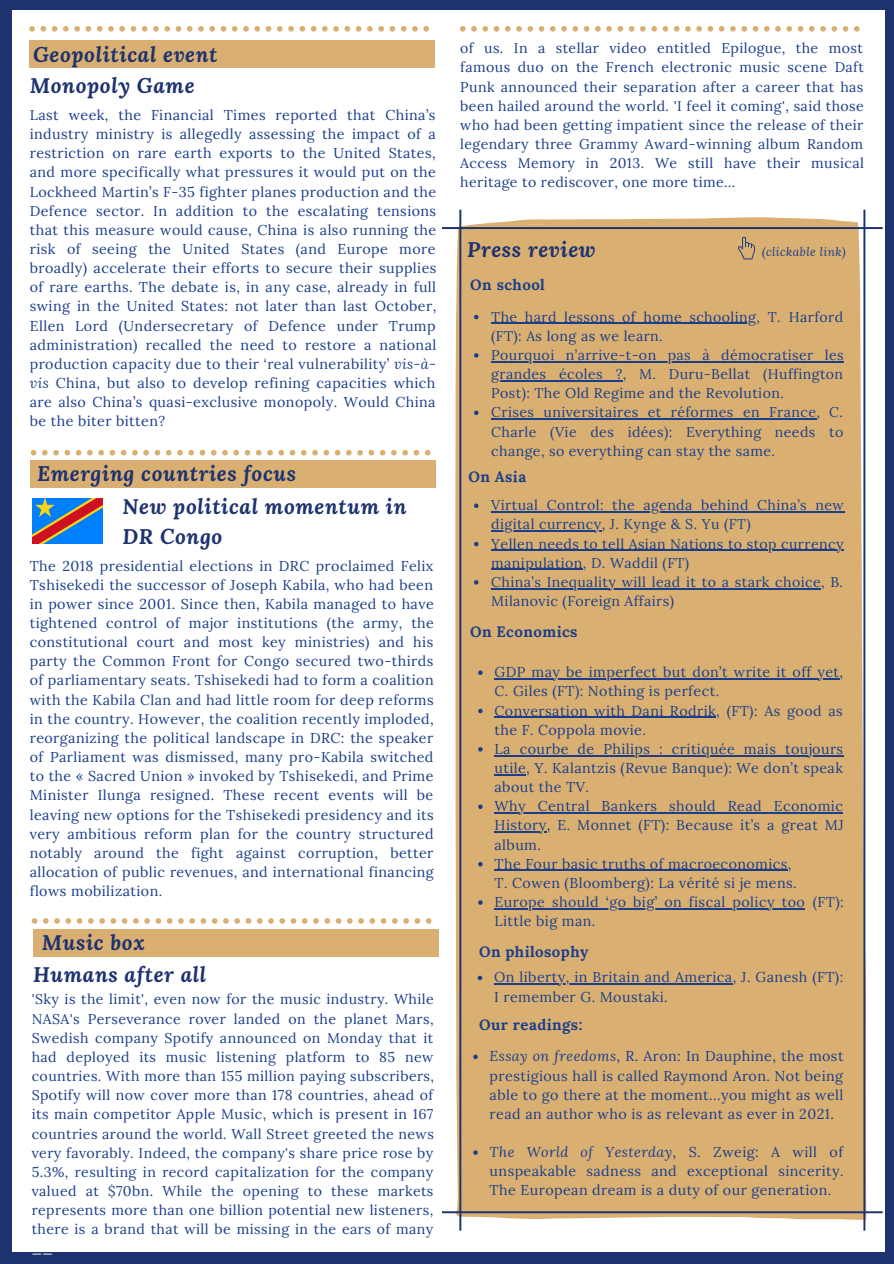
<style>
.page{position:relative;width:894px;height:1264px;background:#fff}
.page>*{position:absolute;margin:0;border:0;box-sizing:border-box;transform-origin:0 0}
.t1{font:italic 700 21px/29.2px "Lora";letter-spacing:.03em;color:#1e3270}
.t2{font:700 15px "Lora";letter-spacing:.03em;color:#1b3e8a}
.t3{font:14.25px/19.2px "Lora";letter-spacing:.03em;color:#1b3e8a;text-align:justify}
.t4{font:14.1px/19.2px "Lora";letter-spacing:.03em;color:#1b3e8a}
.t5{font:italic 12px "Lora";letter-spacing:.03em;color:#1b3e8a}
.s1{font-style:italic}
.s2{color:#fff}
</style>
<div class="page">
<div style="left:0;top:0;width:893px;height:1263px;background:#1e3270"></div>
<div style="left:12px;top:11px;width:871px;height:1240px;background:#fff"></div>
<svg style="left:460px;top:26px;width:399px;height:6px"></svg>
<svg style="left:29px;top:26px;width:400px;height:6px"></svg>
<svg style="left:442px;top:210px;width:440px;height:1020px;background:#dab57f"></svg>
<div style="left:29px;top:40px;width:405px;height:27px;background:#dab072"></div>
<svg style="left:737px;top:237px;width:17px;height:22px"></svg>
<div style="left:30px;top:460px;width:405px;height:27px;background:#dab072"></div>
<svg style="left:31px;top:450px;width:399px;height:5px"></svg>
<div style="left:33px;top:929px;width:405px;height:27px;background:#dab072"></div>
<svg style="left:32px;top:918px;width:399px;height:5px"></svg>
<img style="left:33px;top:498px;width:69px;height:45px">
<svg style="left:474px;top:315px;width:4px;height:4px"></svg>
<hr style="left:491px;top:323px;width:265px;height:1px;background:#1b3e8a">
<svg style="left:474px;top:353px;width:4px;height:4px"></svg>
<hr style="left:491px;top:361px;width:353px;height:1px;background:#1b3e8a">
<hr style="left:491px;top:380px;width:131px;height:1px;background:#1b3e8a">
<svg style="left:474px;top:410px;width:4px;height:5px"></svg>
<hr style="left:491px;top:418px;width:325px;height:1px;background:#1b3e8a">
<svg style="left:474px;top:503px;width:4px;height:5px"></svg>
<hr style="left:491px;top:511px;width:353px;height:1px;background:#1b3e8a">
<hr style="left:491px;top:530px;width:110px;height:1px;background:#1b3e8a">
<svg style="left:474px;top:542px;width:4px;height:4px"></svg>
<hr style="left:491px;top:549px;width:352px;height:2px;background:#1b3e8a">
<hr style="left:491px;top:569px;width:91px;height:1px;background:#1b3e8a">
<svg style="left:474px;top:580px;width:4px;height:4px"></svg>
<hr style="left:491px;top:588px;width:329px;height:1px;background:#1b3e8a">
<svg style="left:478px;top:670px;width:4px;height:5px"></svg>
<hr style="left:494px;top:678px;width:345px;height:1px;background:#1b3e8a">
<svg style="left:478px;top:708px;width:4px;height:5px"></svg>
<hr style="left:494px;top:716px;width:222px;height:1px;background:#1b3e8a">
<svg style="left:478px;top:747px;width:4px;height:4px"></svg>
<hr style="left:494px;top:755px;width:349px;height:1px;background:#1b3e8a">
<hr style="left:494px;top:774px;width:32px;height:1px;background:#1b3e8a">
<svg style="left:478px;top:804px;width:4px;height:5px"></svg>
<hr style="left:494px;top:812px;width:349px;height:1px;background:#1b3e8a">
<hr style="left:494px;top:831px;width:52px;height:1px;background:#1b3e8a">
<svg style="left:478px;top:862px;width:4px;height:4px"></svg>
<hr style="left:494px;top:869px;width:293px;height:2px;background:#1b3e8a">
<svg style="left:478px;top:900px;width:4px;height:4px"></svg>
<hr style="left:494px;top:908px;width:311px;height:1px;background:#1b3e8a">
<svg style="left:477px;top:975px;width:5px;height:5px"></svg>
<hr style="left:494px;top:983px;width:238px;height:1px;background:#1b3e8a">
<svg style="left:473px;top:1054px;width:4px;height:5px"></svg>
<svg style="left:473px;top:1150px;width:4px;height:4px"></svg>
<p class="t1" style="left:33px;top:39px;width:186px">Geopolitical event</p>
<p class="t1" style="left:30px;top:70px;width:166px">Monopoly Game</p>
<p class="t3" style="left:30px;top:105px;width:408px">Last week, the Financial Times reported that China’s industry ministry is allegedly assessing the impact of a restriction on rare earth exports to the United States, and more specifically what pressures it would put on the Lockheed Martin’s F-35 fighter planes production and the Defence sector. In addition to the escalating tensions that this measure would cause, China is also running the risk of seeing the United States (and Europe more broadly) accelerate their efforts to secure their supplies of rare earths. The debate is, in any case, already in full swing in the United States: not later than last October, Ellen Lord (Undersecretary of Defence under Trump administration) recalled the need to restore a national production capacity due to their ‘real vulnerability’ <span class="s1">vis-à&shy;vis</span> China, but also to develop refining capacities which are also China’s quasi-exclusive monopoly. Would China be the biter bitten?</p>
<p class="t1" style="left:37px;top:459px;width:260px">Emerging countries focus</p>
<p class="t1" style="left:122px;top:491px;width:285px">New political momentum in<br>DR Congo</p>
<p class="t3" style="left:30px;top:555px;width:405px">The 2018 presidential elections in DRC proclaimed Felix Tshisekedi the successor of Joseph Kabila, who had been in power since 2001. Since then, Kabila managed to have tightened control of major institutions (the army, the constitutional court and most key ministries) and his party the Common Front for Congo secured two-thirds of parliamentary seats. Tshisekedi had to form a coalition with the Kabila Clan and had little room for deep reforms in the country. However, the coalition recently imploded, reorganizing the political landscape in DRC: the speaker of Parliament was dismissed, many pro-Kabila switched to the « Sacred Union » invoked by Tshisekedi, and Prime Minister Ilunga resigned. These recent events will be leaving new options for the Tshisekedi presidency and its very ambitious reform plan for the country structured notably around the fight against corruption, better allocation of public revenues, and international financing flows mobilization.</p>
<p class="t1" style="left:42px;top:927px;width:104px">Music box</p>
<p class="t1" style="left:33px;top:959px;width:175px">Humans after all</p>
<p class="t4" style="left:32px;top:989px;width:404px;text-align:justify">'Sky is the limit', even now for the music industry. While NASA's Perseverance rover landed on the planet Mars, Swedish company Spotify announced on Monday that it had deployed its music listening platform to 85 new countries. With more than 155 million paying subscribers, Spotify will now cover more than 178 countries, ahead of its main competitor Apple Music, which is present in 167 countries around the world. Wall Street greeted the news very favorably. Indeed, the company's share price rose by 5.3%, resulting in record capitalization for the company valued at $70bn. While the opening to these markets represents more than one billion potential new listeners, there is a brand that will be missing in the ears of many <span class="s2">__</span></p>
<p class="t4" style="left:460px;top:39px;width:405px;text-align:justify">of us. In a stellar video entitled Epilogue, the most famous duo on the French electronic music scene Daft Punk announced their separation after a career that has been hailed around the world. 'I feel it coming', said those who had been getting impatient since the release of their legendary three Grammy Award-winning album Random Access Memory in 2013. We still have their musical heritage to rediscover, one more time…</p>
<p class="t1" style="left:467px;top:235px;width:130px">Press review</p>
<p class="t2" style="left:470px;top:274px;width:76px">On school</p>
<p class="t5" style="left:762px;top:243px;width:85px">(clickable link)</p>
<p class="t4" style="left:491px;top:307px;width:353px">The hard lessons of home schooling, T. Harford (FT): As long as we learn.</p>
<p class="t4" style="left:491px;top:345px;width:354px;text-align:justify">Pourquoi n’arrive-t-on pas à démocratiser les grandes écoles ?, M. Duru-Bellat (Huffington Post): The Old Regime and the Revolution.</p>
<p class="t4" style="left:491px;top:402px;width:353px;text-align:justify">Crises universitaires et réformes en France, C.<br>Charle (Vie des idées): Everything needs to change, so everything can stay the same.</p>
<p class="t4" style="left:491px;top:495px;width:354px">Virtual Control: the agenda behind China’s new digital currency, J. Kynge &amp; S. Yu (FT)</p>
<p class="t4" style="left:491px;top:534px;width:353px">Yellen needs to tell Asian Nations to stop currency manipulation, D. Waddil (FT)</p>
<p class="t4" style="left:491px;top:572px;width:353px">China’s Inequality will lead it to a stark choice, B.<br>Milanovic (Foreign Affairs)</p>
<p class="t2" style="left:468px;top:467px;width:59px">On Asia</p>
<p class="t2" style="left:470px;top:621px;width:109px">On Economics</p>
<p class="t3" style="left:494px;top:662px;width:350px">GDP may be imperfect but don’t write it off yet,<br>C. Giles (FT): Nothing is perfect.</p>
<p class="t3" style="left:494px;top:700px;width:350px">Conversation with Dani Rodrik, (FT): As good as the F. Coppola movie.</p>
<p class="t3" style="left:494px;top:739px;width:350px">La courbe de Philips : critiquée mais toujours utile, Y. Kalantzis (Revue Banque): We don’t speak about the TV.</p>
<p class="t3" style="left:494px;top:796px;width:350px">Why Central Bankers should Read Economic History, E. Monnet (FT): Because it’s a great MJ album.</p>
<p class="t3" style="left:494px;top:853px;width:298px">The Four basic truths of macroeconomics,</p>
<p class="t3" style="left:494px;top:892px;width:350px">Europe should ‘go big’ on fiscal policy too (FT):<br>Little big man.</p>
<p class="t3" style="left:494px;top:873px;width:303px">T. Cowen (Bloomberg): La vérité si je mens.</p>
<p class="t2" style="left:479px;top:942px;width:111px">On philosophy</p>
<p class="t3" style="left:494px;top:967px;width:350px">On liberty, in Britain and America, J. Ganesh (FT):<br>I remember G. Moustaki.</p>
<p class="t2" style="left:479px;top:1015px;width:105px">Our readings:</p>
<p class="t3" style="left:489px;top:1046px;width:355px"><span class="s1">Essay on freedoms</span>, R. Aron: In Dauphine, the most prestigious hall is called Raymond Aron. Not being able to go there at the moment...you might as well read an author who is as relevant as ever in 2021.</p>
<p class="t3" style="left:489px;top:1142px;width:355px"><span class="s1">The World of Yesterday</span>, S. Zweig: A will of unspeakable sadness and exceptional sincerity.<br>The European dream is a duty of our generation.</p>
</div>
